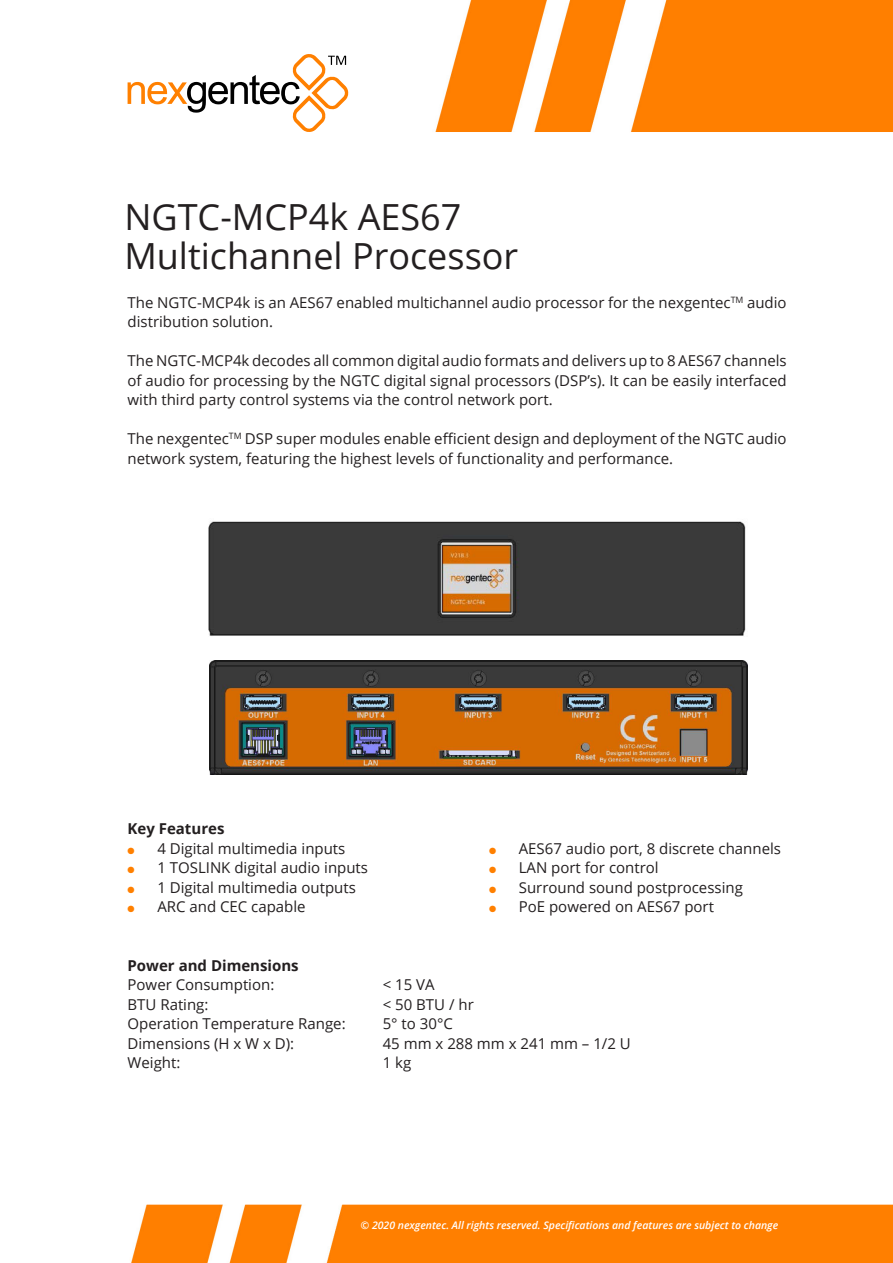
<style>
.page{position:relative;width:893px;height:1263px;background:#fff}
.page>*{position:absolute;margin:0;border:0;box-sizing:border-box;transform-origin:0 0}
.t1{font:36px "Open Sans";color:#231f20}
.Bulletregel{font:15px/19.5px "Open Sans";color:#231f20}
.t2{font:700 15px "Open Sans";color:#231f20}
.t3{font:italic 600 10.5px "Open Sans";color:#fff}
.s1{color:#ff8000}
</style>
<div class="page">
<img style="left:127px;top:0;width:766px;height:132px">
<img style="left:131px;top:1205px;width:762px;height:58px">
<img style="left:209px;top:661px;width:538px;height:114px">
<img style="left:208px;top:521px;width:538px;height:115px">
<svg style="left:128px;top:53px;width:221px;height:79px"></svg>
<p class="t1" style="left:124px;top:192px;width:339px">NGTC-MCP4k AES67</p>
<p class="t1" style="left:124px;top:231px;width:395px">Multichannel Processor</p>
<p class="Bulletregel" style="left:128px;top:292px;width:661px">The NGTC-MCP4k is an AES67 enabled multichannel audio processor for the nexgentec<sup>TM</sup> audio distribution solution.</p>
<p class="Bulletregel" style="left:128px;top:350px;width:661px;text-align:justify">The NGTC-MCP4k decodes all common digital audio formats and delivers up to 8 AES67 channels of audio for processing by the NGTC digital signal processors (DSP’s). It can be easily interfaced with third party control systems via the control network port.</p>
<p class="Bulletregel" style="left:128px;top:428px;width:661px">The nexgentec<sup>TM</sup> DSP super modules enable efficient design and deployment of the NGTC audio network system, featuring the highest levels of functionality and performance.</p>
<p class="t2" style="left:128px;top:818px;width:98px">Key Features</p>
<p class="Bulletregel" style="left:128px;top:838px;width:219px"><span class="s1">●</span> 4 Digital multimedia inputs</p>
<p class="Bulletregel" style="left:128px;top:857px;width:242px"><span class="s1">●</span> 1 TOSLINK digital audio inputs</p>
<p class="Bulletregel" style="left:128px;top:877px;width:230px"><span class="s1">●</span> 1 Digital multimedia outputs</p>
<p class="Bulletregel" style="left:128px;top:896px;width:180px"><span class="s1">●</span> ARC and CEC capable</p>
<p class="Bulletregel" style="left:489px;top:838px;width:293px"><span class="s1">●</span> AES67 audio port, 8 discrete channels</p>
<p class="Bulletregel" style="left:489px;top:857px;width:171px"><span class="s1">●</span> LAN port for control</p>
<p class="Bulletregel" style="left:489px;top:877px;width:255px"><span class="s1">●</span> Surround sound postprocessing</p>
<p class="Bulletregel" style="left:489px;top:896px;width:227px"><span class="s1">●</span> PoE powered on AES67 port</p>
<p class="t2" style="left:128px;top:954px;width:173px">Power and Dimensions</p>
<p class="Bulletregel" style="left:128px;top:974px;width:148px">Power Consumption:</p>
<p class="Bulletregel" style="left:383px;top:974px;width:53px">&lt; 15 VA</p>
<p class="Bulletregel" style="left:128px;top:994px;width:82px">BTU Rating:</p>
<p class="Bulletregel" style="left:383px;top:994px;width:93px">&lt; 50 BTU / hr</p>
<p class="Bulletregel" style="left:128px;top:1013px;width:220px">Operation Temperature Range:</p>
<p class="Bulletregel" style="left:383px;top:1013px;width:72px">5° to 30°C</p>
<p class="Bulletregel" style="left:128px;top:1033px;width:168px">Dimensions (H x W x D):</p>
<p class="Bulletregel" style="left:383px;top:1033px;width:250px">45 mm x 288 mm x 241 mm – 1/2 U</p>
<p class="Bulletregel" style="left:128px;top:1052px;width:54px">Weight:</p>
<p class="Bulletregel" style="left:383px;top:1052px;width:30px">1 kg</p>
<p class="t3" style="left:361px;top:1218px;width:419px">© 2020 nexgentec. All rights reserved. Specifications and features are subject to change</p>
</div>
